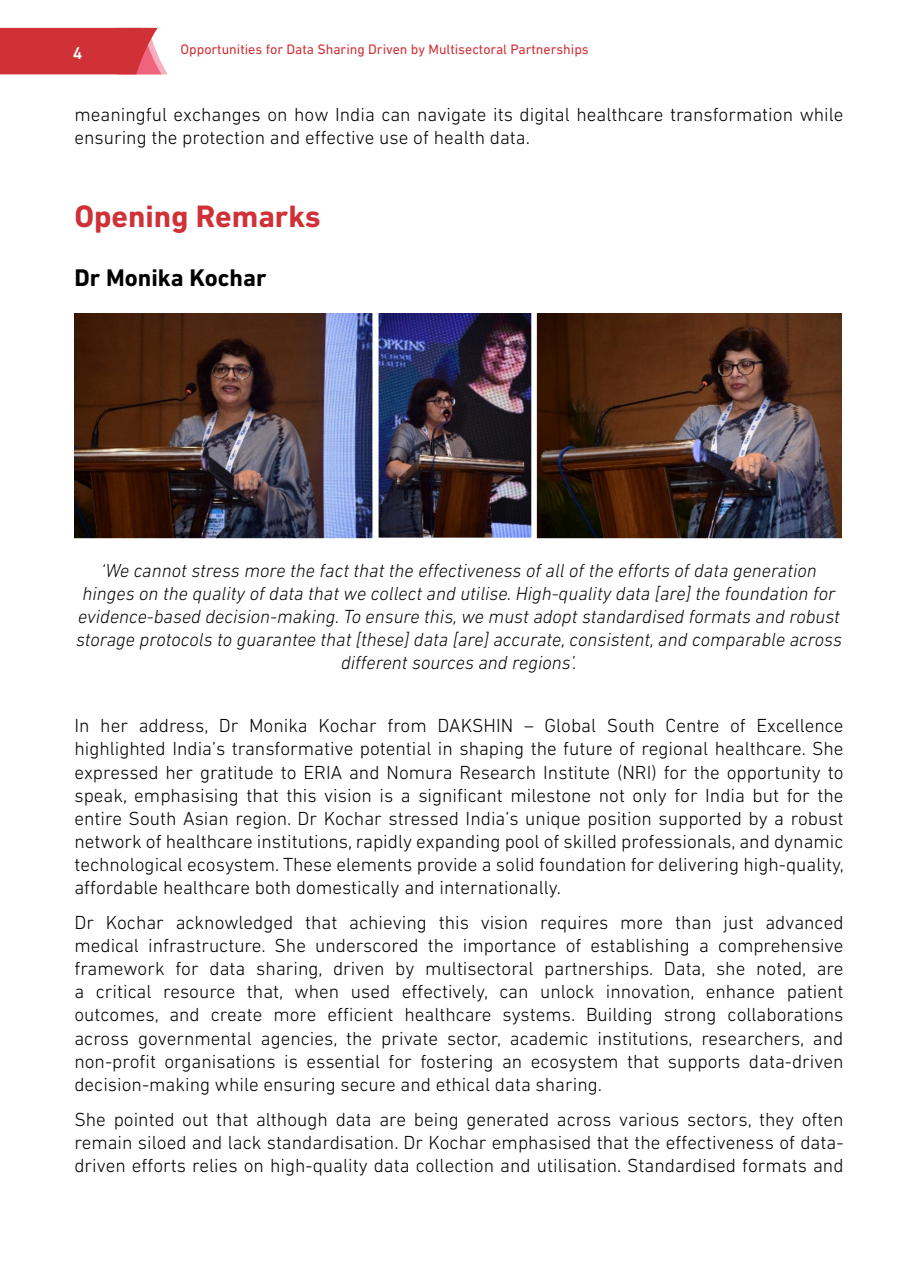
<style>
.page{position:relative;width:918px;height:1265px;background:#fff}
.page>*{position:absolute;margin:0;border:0;box-sizing:border-box;transform-origin:0 0}
.REMARKS{font:700 31.5px "DIN Next LT Pro";color:#cf3137}
.t1{font:700 24.5px "DIN Next LT Pro";color:#000}
.t2{font:300 19.25px/23.1px "DIN Next LT Pro";color:#000;text-align:justify}
.t3{font:italic 300 19.25px/23.1px "DIN Next LT Pro";color:#000;text-align:center}
.t4{font:500 17.5px "DIN Next LT Pro";color:#fff}
.t5{font:14px "DIN Next LT Pro";color:#cf3137}
</style>
<div class="page">
<svg style="left:0;top:28px;width:168px;height:46px;background:#d44349"></svg>
<img style="left:74px;top:314px;width:767px;height:224px">
<p class="t4" style="left:73px;top:43px;width:11px">4</p>
<p class="t5" style="left:181px;top:41px;width:409px">Opportunities for Data Sharing Driven by Multisectoral Partnerships</p>
<p class="t2" style="left:74px;top:103px;width:770px">meaningful exchanges on how India can navigate its digital healthcare transformation while ensuring the protection and effective use of health data.</p>
<p class="REMARKS" style="left:74px;top:198px;width:248px">Opening Remarks</p>
<p class="t1" style="left:74px;top:264px;width:193px">Dr Monika Kochar</p>
<p class="t3" style="left:76px;top:559px;width:767px">‘We cannot stress more the fact that the effectiveness of all of the efforts of data generation hinges on the quality of data that we collect and utilise. High-quality data [are] the foundation for evidence-based decision-making. To ensure this, we must adopt standardised formats and robust storage protocols to guarantee that [these] data [are] accurate, consistent, and comparable across different sources and regions’.</p>
<p class="t2" style="left:74px;top:714px;width:771px">In her address, Dr Monika Kochar from DAKSHIN – Global South Centre of Excellence highlighted India’s transformative potential in shaping the future of regional healthcare. She expressed her gratitude to ERIA and Nomura Research Institute (NRI) for the opportunity to speak, emphasising that this vision is a significant milestone not only for India but for the entire South Asian region. Dr Kochar stressed India’s unique position supported by a robust network of healthcare institutions, rapidly expanding pool of skilled professionals, and dynamic technological ecosystem. These elements provide a solid foundation for delivering high-quality, affordable healthcare both domestically and internationally.</p>
<p class="t2" style="left:74px;top:911px;width:770px">Dr Kochar acknowledged that achieving this vision requires more than just advanced medical infrastructure. She underscored the importance of establishing a comprehensive framework for data sharing, driven by multisectoral partnerships. Data, she noted, are a critical resource that, when used effectively, can unlock innovation, enhance patient outcomes, and create more efficient healthcare systems. Building strong collaborations across governmental agencies, the private sector, academic institutions, researchers, and non-profit organisations is essential for fostering an ecosystem that supports data-driven decision-making while ensuring secure and ethical data sharing.</p>
<p class="t2" style="left:74px;top:1107px;width:770px">She pointed out that although data are being generated across various sectors, they often remain siloed and lack standardisation. Dr Kochar emphasised that the effectiveness of data&shy;driven efforts relies on high-quality data collection and utilisation. Standardised formats and</p>
</div>
